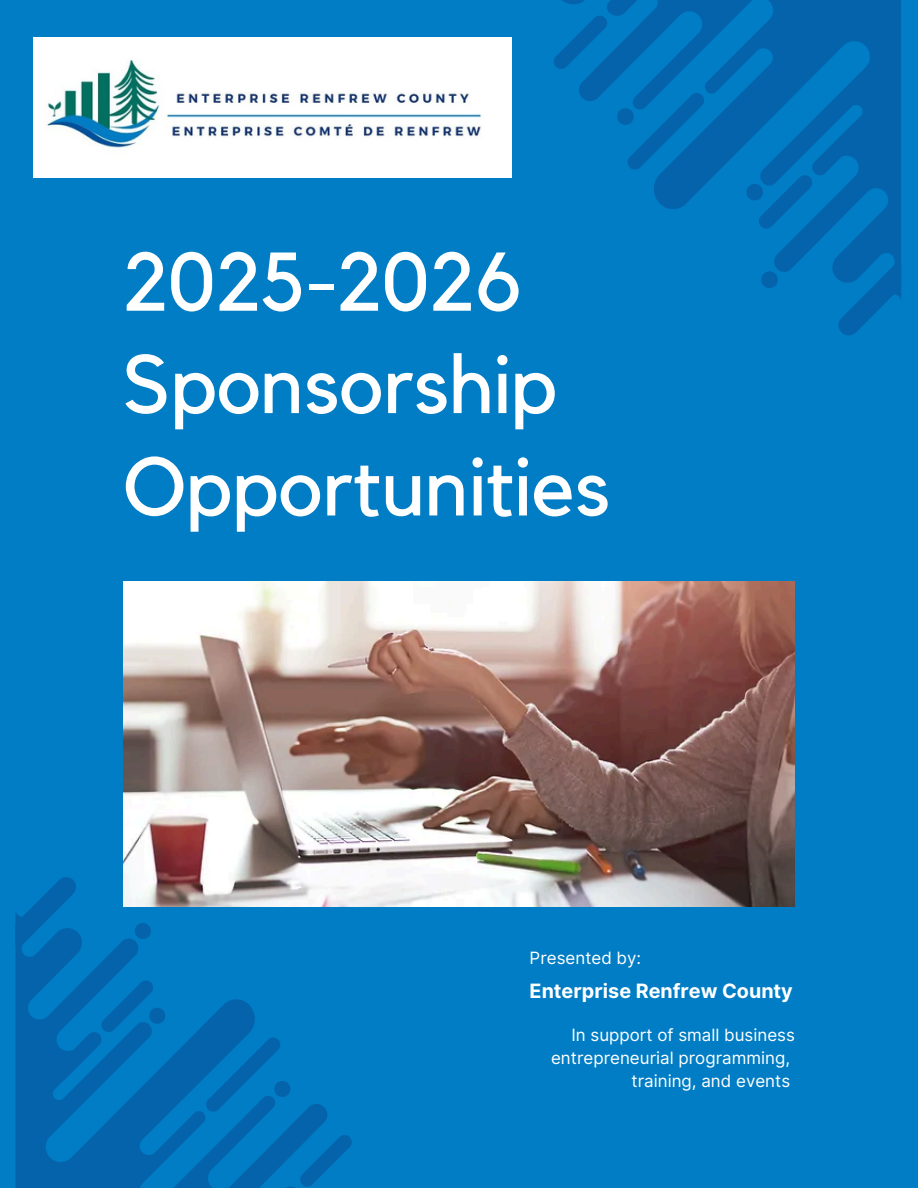
<style>
.page{position:relative;width:918px;height:1188px;background:#007dc5}
.page>*{position:absolute;margin:0;border:0;box-sizing:border-box;transform-origin:0 0}
.t1{font:82.05px/102.3px "Kollektif";color:#fff}
.t2{font:700 19.8px "Inter";color:#fff}
.t3{font:16.95px/23.2px "Inter";color:#fff;text-align:right}
</style>
<div class="page">
<svg style="left:15px;top:931px;width:312px;height:257px"></svg>
<svg style="left:15px;top:877px;width:61px;height:69px"></svg>
<svg style="left:135px;top:923px;width:16px;height:16px"></svg>
<svg style="left:203px;top:1035px;width:87px;height:80px"></svg>
<svg style="left:297px;top:1132px;width:55px;height:56px"></svg>
<svg style="left:53px;top:978px;width:112px;height:103px"></svg>
<img style="left:123px;top:582px;width:672px;height:325px">
<svg style="left:562px;top:0;width:339px;height:280px"></svg>
<svg style="left:839px;top:264px;width:62px;height:71px"></svg>
<svg style="left:761px;top:271px;width:17px;height:17px"></svg>
<svg style="left:617px;top:90px;width:90px;height:83px"></svg>
<svg style="left:554px;top:13px;width:56px;height:59px"></svg>
<svg style="left:746px;top:125px;width:116px;height:107px"></svg>
<img style="left:33px;top:37px;width:478px;height:141px">
<p class="t1" style="left:123px;top:234px;width:489px">2025-2026<br>Sponsorship<br>Opportunities</p>
<p class="t3" style="left:530px;top:947px;width:113px">Presented by:</p>
<p class="t2" style="left:530px;top:979px;width:265px">Enterprise Renfrew County</p>
<h1 class="t3" style="left:551px;top:1023px;width:245px">In support of small business entrepreneurial programming,</h1>
<p class="t3" style="left:632px;top:1069px;width:160px">training, and events</p>
</div>
